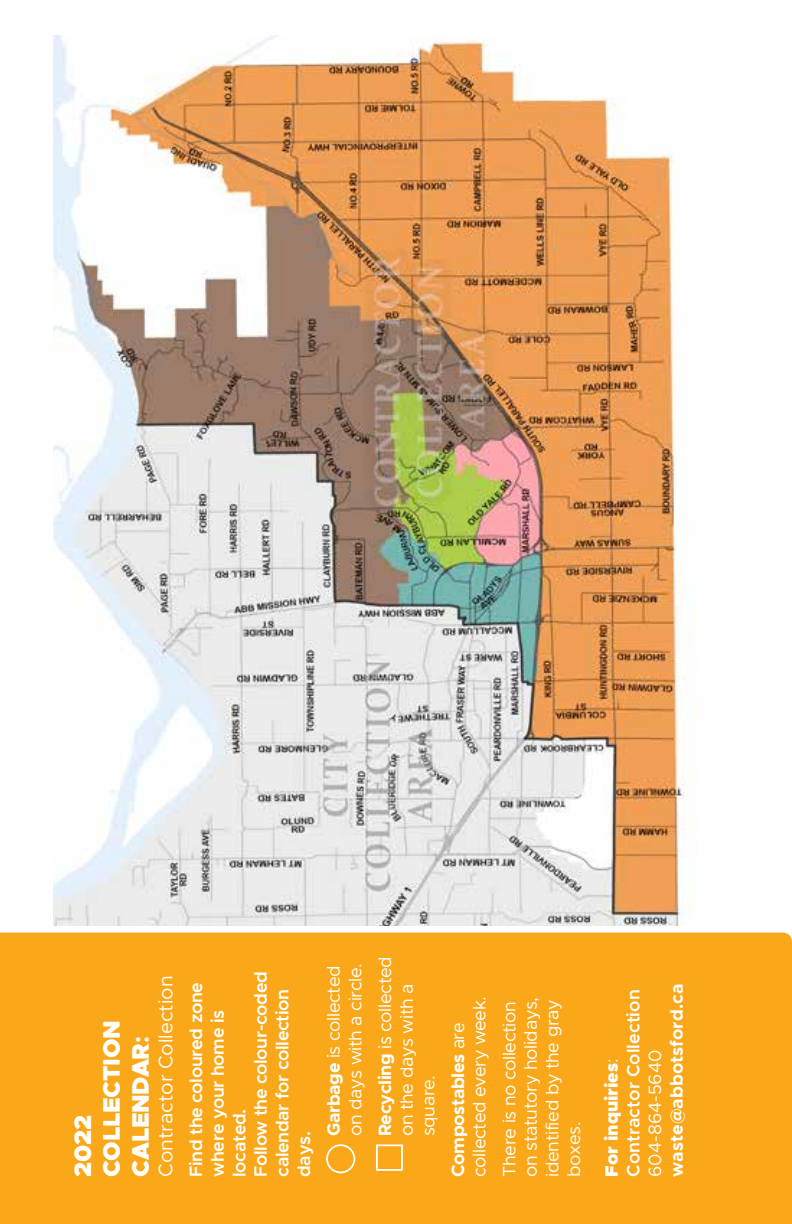
<style>
.page{position:relative;width:792px;height:1224px;background:#fff}
.page>*{position:absolute;margin:0;border:0;box-sizing:border-box;transform-origin:0 0}
.t1{font:900 24px/28.8px "Metropolis";letter-spacing:-.01em;color:#fff}
.t2{font:19.8px "Metropolis";color:#fff}
.t3{font:18px/21.6px "Metropolis";letter-spacing:-.02em;color:#fff}
.t4{font:600 18px/21.6px "Metropolis";letter-spacing:-.02em;color:#fff}
.t5{font:600 18px/21.6px "Metropolis";color:#fff}
.t6{font:700 18px "Metropolis";color:#fff}
.t7{font:18px "Metropolis";color:#fff}
.s1{font-weight:700}
.s2{font-weight:900}
.s3{font-weight:400}
</style>
<div class="page">
<img style="left:54px;top:35px;width:638px;height:890px">
<div style="left:0;top:933px;width:792px;height:291px;background:#faa81a"></div>
<div style="left:376px;top:1144px;width:27px;height:27px;border:2px solid #fff"></div>
<div style="left:326px;top:1144px;width:29px;height:29px;border:2px solid #fff;border-radius:50%"></div>
<h1 class="t1" style="left:68px;top:1177px;width:158px;rotate:-90deg">2022<br>COLLECTION<br>CALENDAR<span class="s1">:</span></h1>
<p class="t2" style="left:153px;top:1177px;width:203px;rotate:-90deg">Contractor Collection</p>
<p class="t4" style="left:185px;top:1177px;width:207px;rotate:-90deg">Find the coloured zone where your home is located.<br>Follow the colour-coded calendar for collection days.</p>
<p class="t3" style="left:323px;top:1136px;width:175px;rotate:-90deg"><span class="s1">Garbage</span> is collected on days with a circle.</p>
<p class="t3" style="left:374px;top:1136px;width:182px;rotate:-90deg"><span class="s1">Recycling</span> is collected on the days with a square.</p>
<p class="t3" style="left:447px;top:1177px;width:182px;rotate:-90deg"><span class="s1">Compostables</span> are collected every week.</p>
<p class="t3" style="left:498px;top:1177px;width:182px;rotate:-90deg">There is no collection on statutory holidays, identified by the gray boxes.</p>
<p class="t5" style="left:601px;top:1177px;width:189px;rotate:-90deg"><span class="s2">For inquiries</span><span class="s3">:<br></span>Contractor Collection</p>
<p class="t7" style="left:644px;top:1177px;width:129px;rotate:-90deg">604-864-5640</p>
<p class="t6" style="left:665px;top:1177px;width:195px;rotate:-90deg">waste@abbotsford.ca</p>
</div>
